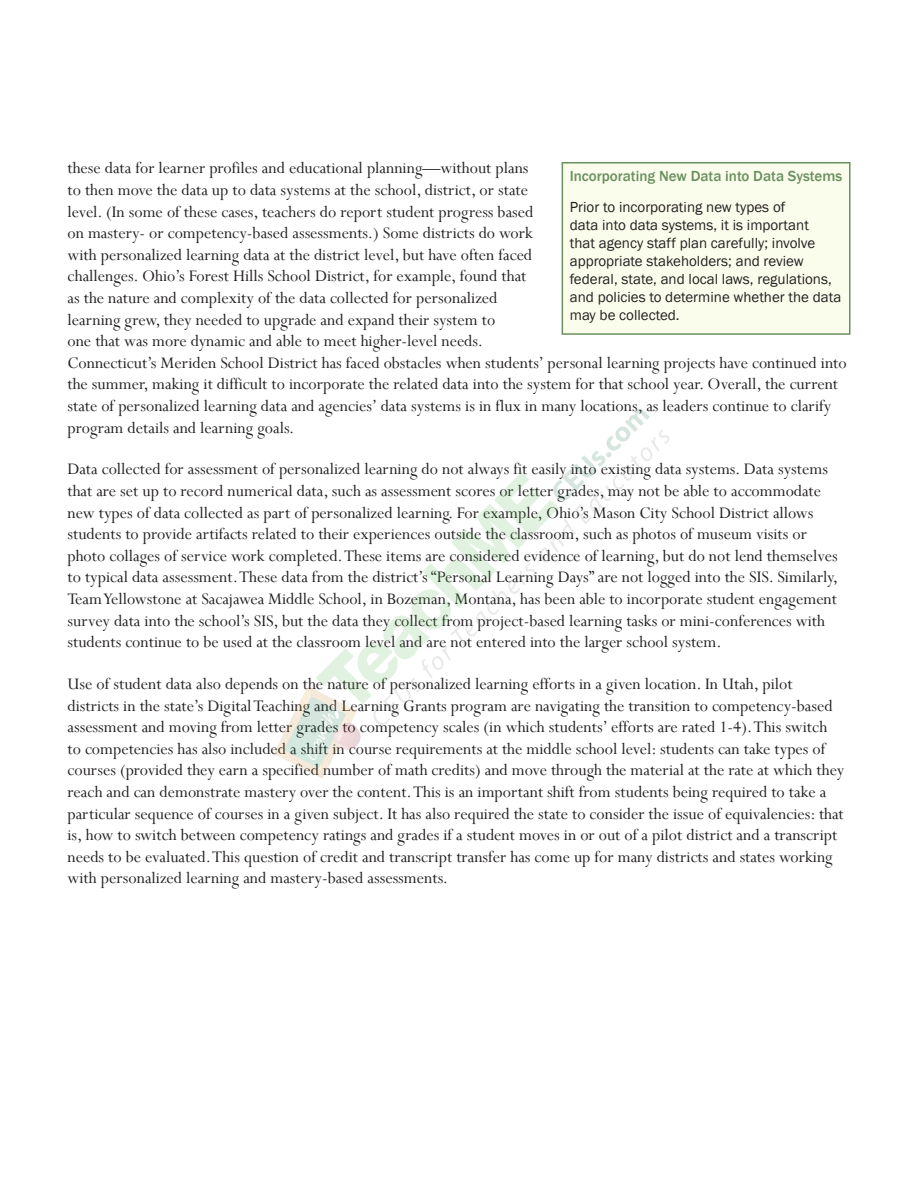
<style>
.page{position:relative;width:918px;height:1188px;background:#fff}
.page>*{position:absolute;margin:0;border:0;box-sizing:border-box;transform-origin:0 0}
.t1{font:18px/21.6px "Perpetua";color:#231f20}
.text_box{font:15px/18px "Franklin Gothic";color:#231f20}
.text_box_header{font:500 15px "Franklin Gothic";color:#69905f}
</style>
<div class="page">
<div style="left:562px;top:163px;width:288px;height:171px;background:#fbfdec"></div>
<div style="left:562px;top:162px;width:288px;height:173px;border:2px solid #69905f"></div>
<svg style="left:274px;top:409px;width:395px;height:369px"></svg>
<p class="t1" style="left:68px;top:157px;width:781px">these data for learner profiles and educational planning—without plans<br>to then move the data up to data systems at the school, district, or state<br>level. (In some of these cases, teachers do report student progress based<br>on mastery- or competency-based assessments.) Some districts do work<br>with personalized learning data at the district level, but have often faced<br>challenges. Ohio’s Forest Hills School District, for example, found that<br>as the nature and complexity of the data collected for personalized<br>learning grew, they needed to upgrade and expand their system to<br>one that was more dynamic and able to meet higher-level needs.<br>Connecticut’s Meriden School District has faced obstacles when students’ personal learning projects have continued into the summer, making it difficult to incorporate the related data into the system for that school year. Overall, the current state of personalized learning data and agencies’ data systems is in flux in many locations, as leaders continue to clarify program details and learning goals.</p>
<p class="t1" style="left:68px;top:458px;width:772px">Data collected for assessment of personalized learning do not always fit easily into existing data systems. Data systems that are set up to record numerical data, such as assessment scores or letter grades, may not be able to accommodate new types of data collected as part of personalized learning. For example, Ohio’s Mason City School District allows students to provide artifacts related to their experiences outside the classroom, such as photos of museum visits or photo collages of service work completed. These items are considered evidence of learning, but do not lend themselves to typical data assessment. These data from the district’s “Personal Learning Days” are not logged into the SIS. Similarly, Team Yellowstone at Sacajawea Middle School, in Bozeman, Montana, has been able to incorporate student engagement survey data into the school’s SIS, but the data they collect from project-based learning tasks or mini-conferences with students continue to be used at the classroom level and are not entered into the larger school system.</p>
<p class="t1" style="left:68px;top:673px;width:778px">Use of student data also depends on the nature of personalized learning efforts in a given location. In Utah, pilot districts in the state’s Digital Teaching and Learning Grants program are navigating the transition to competency-based assessment and moving from letter grades to competency scales (in which students’ efforts are rated 1-4). This switch to competencies has also included a shift in course requirements at the middle school level: students can take types of courses (provided they earn a specified number of math credits) and move through the material at the rate at which they reach and can demonstrate mastery over the content. This is an important shift from students being required to take a particular sequence of courses in a given subject. It has also required the state to consider the issue of equivalencies: that is, how to switch between competency ratings and grades if a student moves in or out of a pilot district and a transcript needs to be evaluated. This question of credit and transcript transfer has come up for many districts and states working with personalized learning and mastery-based assessments.</p>
<p class="text_box_header" style="left:570px;top:166px;width:274px">Incorporating New Data into Data Systems</p>
<p class="text_box" style="left:570px;top:199px;width:273px">Prior to incorporating new types of<br>data into data systems, it is important<br>that agency staff plan carefully; involve appropriate stakeholders; and review federal, state, and local laws, regulations, and policies to determine whether the data may be collected.</p>
</div>
